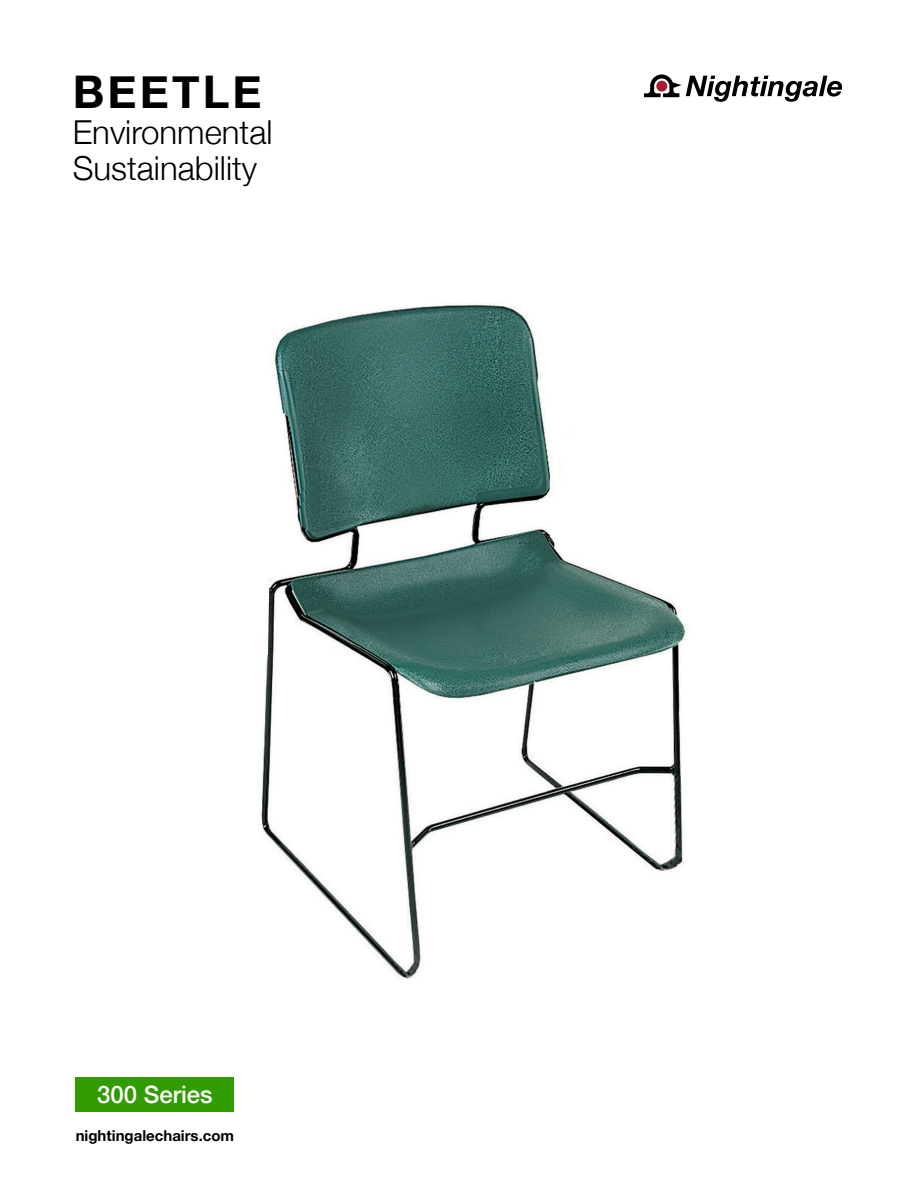
<style>
.page{position:relative;width:918px;height:1188px;background:#fff}
.page>*{position:absolute;margin:0;border:0;box-sizing:border-box;transform-origin:0 0}
.t1{font:700 45px "Helvetica Neue";letter-spacing:.07em;color:#000}
.t2{font:300 33px/36px "Helvetica Neue";color:#000}
.t3{font:500 24px "Helvetica Neue";color:#fff}
.t4{font:700 15px "Helvetica Neue";color:#000}
</style>
<div class="page">
<img style="left:261px;top:304px;width:425px;height:675px">
<svg style="left:644px;top:74px;width:198px;height:28px"></svg>
<div style="left:76px;top:1077px;width:158px;height:35px;background:#319b02"></div>
<h1 class="t1" style="left:73px;top:56px;width:191px">BEETLE</h1>
<p class="t2" style="left:73px;top:112px;width:201px">Environmental<br>Sustainability</p>
<p class="t3" style="left:97px;top:1075px;width:117px">300 Series</p>
<p class="t4" style="left:76px;top:1124px;width:160px">nightingalechairs.com</p>
</div>
